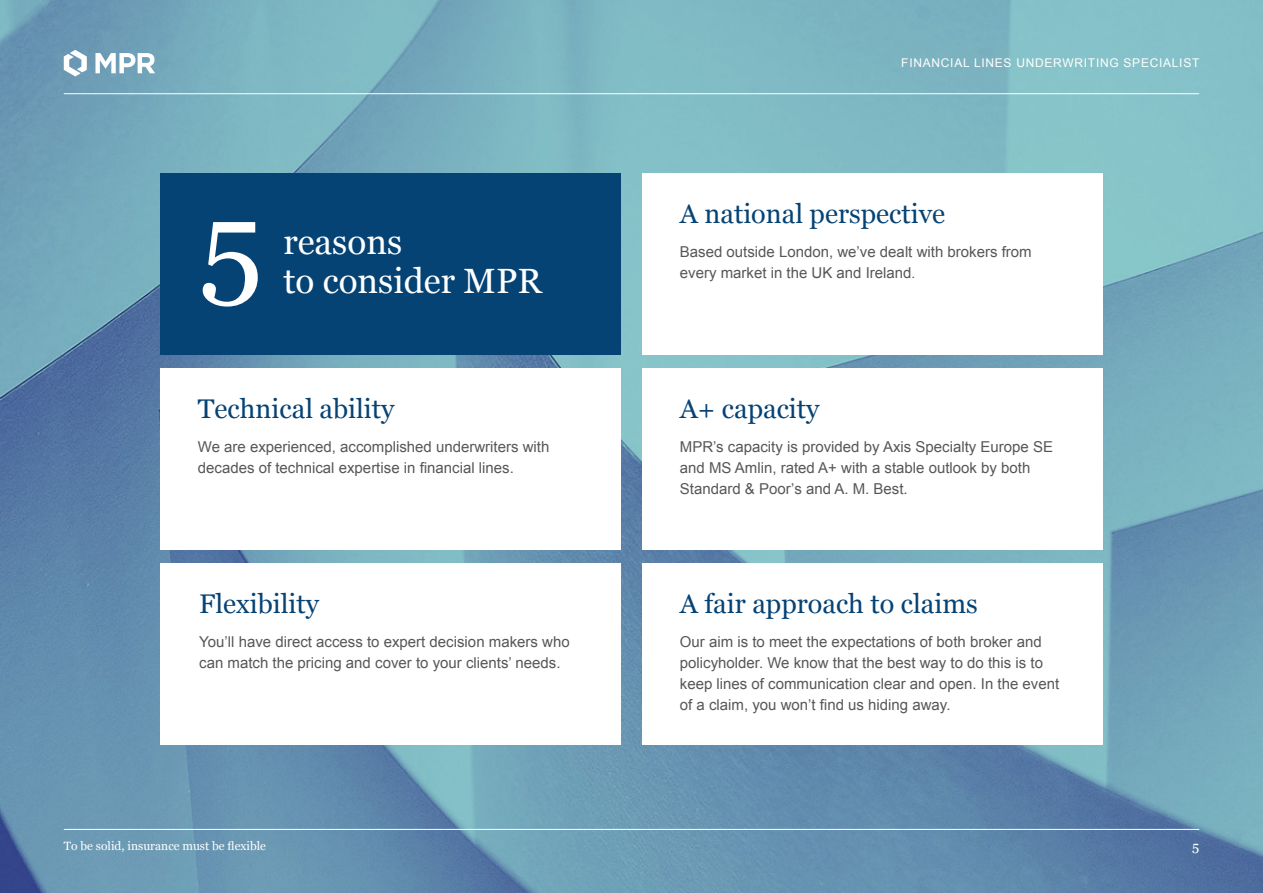
<style>
.page{position:relative;width:1263px;height:893px;background:#fff}
.page>*{position:absolute;margin:0;border:0;box-sizing:border-box;transform-origin:0 0}
.t1{font:120.3px "Georgia";color:#fff}
.t2{font:35.1px "Georgia";color:#fff}
.t3{font:27px "Georgia";color:#064375}
.t4{font:15px/21px "Arial";color:#575756}
.t5{font:13.5px "Georgia";color:#fff}
.t6{font:12px "Arial";letter-spacing:.06em;color:#fff}
.t7{font:12px "Georgia";color:#fff}
.s1{font-size:13.5px}
</style>
<div class="page">
<img style="left:0;top:0;width:1263px;height:893px">
<div style="left:642px;top:173px;width:461px;height:182px;background:#fff"></div>
<div style="left:160px;top:368px;width:461px;height:182px;background:#fff"></div>
<div style="left:160px;top:173px;width:461px;height:182px;background:#064375"></div>
<div style="left:642px;top:368px;width:461px;height:182px;background:#fff"></div>
<div style="left:642px;top:564px;width:461px;height:181px;background:#fff"></div>
<div style="left:160px;top:564px;width:461px;height:181px;background:#fff"></div>
<hr style="left:64px;top:829px;width:1135px;height:1px;background:#fff">
<hr style="left:64px;top:93px;width:1135px;height:1px;background:#fff">
<svg style="left:64px;top:50px;width:23px;height:26px"></svg>
<svg style="left:95px;top:53px;width:60px;height:20px"></svg>
<h1 class="t1" style="left:199px;top:156px;width:65px">5</h1>
<h2 class="t2" style="left:283px;top:216px;width:120px">reasons</h2>
<h2 class="t2" style="left:283px;top:255px;width:260px">to consider MPR</h2>
<h3 class="t3" style="left:198px;top:389px;width:198px">Technical ability</h3>
<p class="t4" style="left:198px;top:436px;width:353px">We are experienced, accomplished underwriters with decades of technical expertise in financial lines.</p>
<h3 class="t3" style="left:199px;top:584px;width:121px">Flexibility</h3>
<p class="t4" style="left:199px;top:632px;width:372px">You’ll have direct access to expert decision makers who can match the pricing and cover to your clients’ needs.</p>
<p class="t6" style="left:901px;top:55px;width:300px">FINANCIAL LINES UNDERWRITING SPECIALIST</p>
<h3 class="t3" style="left:680px;top:194px;width:267px">A national perspective</h3>
<p class="t4" style="left:680px;top:241px;width:353px">Based outside London, we’ve dealt with brokers from every market in the UK and Ireland<span class="s1">.</span></p>
<h3 class="t3" style="left:680px;top:389px;width:141px">A+ capacity</h3>
<p class="t4" style="left:680px;top:436px;width:375px">MPR’s capacity is provided by Axis Specialty Europe SE and MS Amlin, rated A+ with a stable outlook by both<br>Standard &amp; Poor’s and A. M. Best.</p>
<h3 class="t3" style="left:680px;top:584px;width:299px">A fair approach to claims</h3>
<p class="t4" style="left:680px;top:632px;width:381px">Our aim is to meet the expectations of both broker and policyholder. We know that the best way to do this is to keep lines of communication clear and open. In the event of a claim, you won’t find us hiding away.</p>
<p class="t7" style="left:64px;top:837px;width:204px">To be solid, insurance must be flexible</p>
<p class="t5" style="left:1192px;top:836px;width:9px">5</p>
</div>
